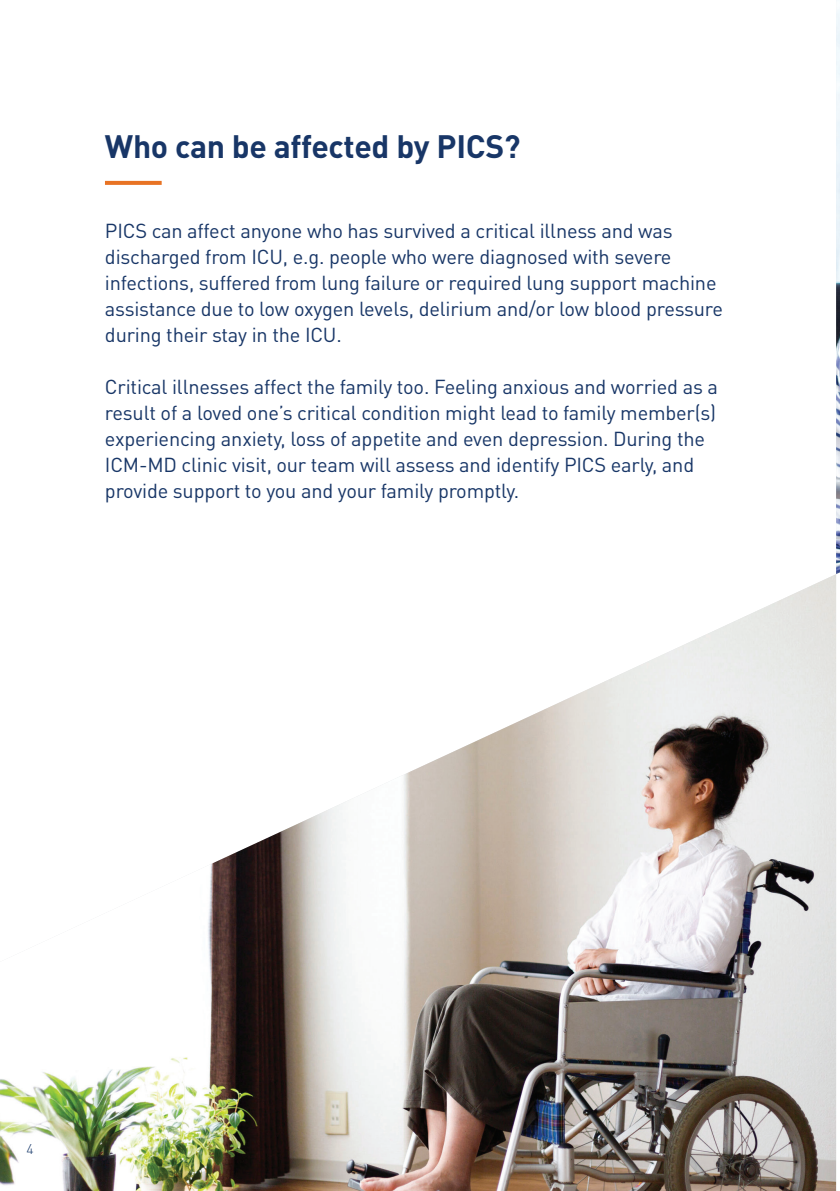
<style>
.page{position:relative;width:840px;height:1191px;background:#fff}
.page>*{position:absolute;margin:0;border:0;box-sizing:border-box;transform-origin:0 0}
.t1{font:700 32px "DINOT";letter-spacing:-.01em;color:#183667}
.t2{font:20px/26px "DINOT";letter-spacing:-.01em;color:#183667}
.t3{font:300 14px "DINOT";color:#17396a}
</style>
<div class="page">
<svg style="left:105px;top:181px;width:57px;height:4px"></svg>
<img style="left:0;top:574px;width:836px;height:616px">
<svg style="left:836px;top:0;width:4px;height:574px"></svg>
<h1 class="t1" style="left:105px;top:124px;width:417px">Who can be affected by PICS?</h1>
<p class="t2" style="left:105px;top:217px;width:619px">PICS can affect anyone who has survived a critical illness and was discharged from ICU, e.g. people who were diagnosed with severe infections, suffered from lung failure or required lung support machine assistance due to low oxygen levels, delirium and/or low blood pressure during their stay in the ICU.</p>
<p class="t2" style="left:105px;top:373px;width:614px">Critical illnesses affect the family too. Feeling anxious and worried as a result of a loved one’s critical condition might lead to family member(s) experiencing anxiety, loss of appetite and even depression. During the ICM-MD clinic visit, our team will assess and identify PICS early, and provide support to you and your family promptly.</p>
<p class="t3" style="left:27px;top:1139px;width:9px">4</p>
</div>
